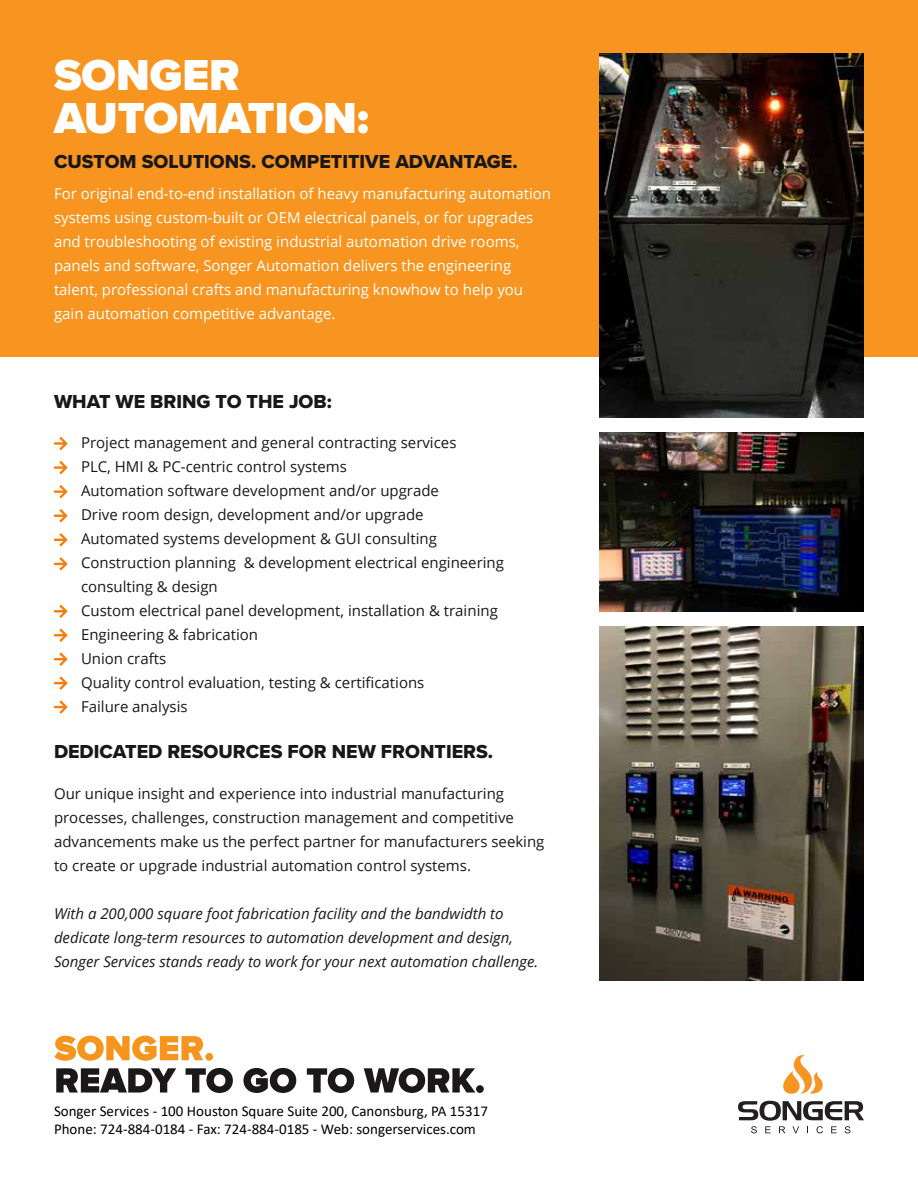
<style>
.page{position:relative;width:918px;height:1188px;background:#fff}
.page>*{position:absolute;margin:0;border:0;box-sizing:border-box;transform-origin:0 0}
.t1{font:900 45px/43.5px "Proxima Nova";color:#fff}
.t2{font:19.5px "Proxima Nova Extrabld";color:#1a1718}
.t3{font:15px/24px "Open Sans";color:#1a1718}
.t4{font:15px/24px "Open Sans";color:#fff}
.t5{font:italic 15px/24px "Open Sans";color:#1a1718}
.t6{font:15px/18px "Calibri";color:#000}
</style>
<div class="page">
<div style="left:0;top:0;width:918px;height:357px;background:#f79520"></div>
<svg style="left:738px;top:1101px;width:126px;height:32px"></svg>
<svg style="left:783px;top:1055px;width:40px;height:39px"></svg>
<svg style="left:54px;top:1036px;width:149px;height:25px"></svg>
<div style="left:205px;top:1053px;width:8px;height:8px;background:#f7941d;border-radius:50%"></div>
<svg style="left:56px;top:1068px;width:120px;height:25px"></svg>
<svg style="left:186px;top:1068px;width:47px;height:25px"></svg>
<svg style="left:243px;top:1068px;width:53px;height:25px"></svg>
<svg style="left:307px;top:1068px;width:47px;height:25px"></svg>
<svg style="left:364px;top:1068px;width:111px;height:25px"></svg>
<div style="left:476px;top:1085px;width:8px;height:8px;background:#1a1818;border-radius:50%"></div>
<svg style="left:54px;top:437px;width:13px;height:13px"></svg>
<svg style="left:54px;top:461px;width:13px;height:13px"></svg>
<svg style="left:54px;top:485px;width:13px;height:13px"></svg>
<svg style="left:54px;top:509px;width:13px;height:13px"></svg>
<svg style="left:54px;top:533px;width:13px;height:13px"></svg>
<svg style="left:54px;top:557px;width:13px;height:13px"></svg>
<svg style="left:54px;top:605px;width:13px;height:13px"></svg>
<svg style="left:54px;top:629px;width:13px;height:13px"></svg>
<svg style="left:54px;top:653px;width:13px;height:13px"></svg>
<svg style="left:54px;top:677px;width:13px;height:13px"></svg>
<svg style="left:54px;top:701px;width:13px;height:13px"></svg>
<img style="left:599px;top:54px;width:265px;height:927px">
<div style="left:592px;top:418px;width:278px;height:13px;background:#fff"></div>
<div style="left:592px;top:612px;width:278px;height:13px;background:#fff"></div>
<h1 class="t1" style="left:54px;top:52px;width:316px">SONGER<br>AUTOMATION:</h1>
<h2 class="t2" style="left:54px;top:147px;width:465px">CUSTOM SOLUTIONS. COMPETITIVE ADVANTAGE.</h2>
<p class="t4" style="left:54px;top:181px;width:499px">For original end-to-end installation of heavy manufacturing automation systems using custom-built or OEM electrical panels, or for upgrades and troubleshooting of existing industrial automation drive rooms, panels and software, Songer Automation delivers the engineering talent, professional crafts and manufacturing knowhow to help you gain automation competitive advantage.</p>
<h2 class="t2" style="left:54px;top:387px;width:279px">WHAT WE BRING TO THE JOB:</h2>
<p class="t3" style="left:81px;top:431px;width:425px">Project management and general contracting services<br>PLC, HMI &amp; PC-centric control systems<br>Automation software development and/or upgrade<br>Drive room design, development and/or upgrade Automated systems development &amp; GUI consulting Construction planning &amp; development electrical engineering consulting &amp; design<br>Custom electrical panel development, installation &amp; training Engineering &amp; fabrication<br>Union crafts<br>Quality control evaluation, testing &amp; certifications<br>Failure analysis</p>
<h2 class="t2" style="left:54px;top:737px;width:441px">DEDICATED RESOURCES FOR NEW FRONTIERS.</h2>
<p class="t3" style="left:54px;top:781px;width:492px">Our unique insight and experience into industrial manufacturing processes, challenges, construction management and competitive advancements make us the perfect partner for manufacturers seeking to create or upgrade industrial automation control systems.</p>
<p class="t5" style="left:54px;top:901px;width:486px">With a 200,000 square foot fabrication facility and the bandwidth to dedicate long-term resources to automation development and design,<br>Songer Services stands ready to work for your next automation challenge.</p>
<p class="t6" style="left:54px;top:1102px;width:435px">Songer Services - 100 Houston Square Suite 200, Canonsburg, PA 15317<br>Phone: 724-884-0184 - Fax: 724-884-0185 - Web: songerservices.com</p>
</div>
